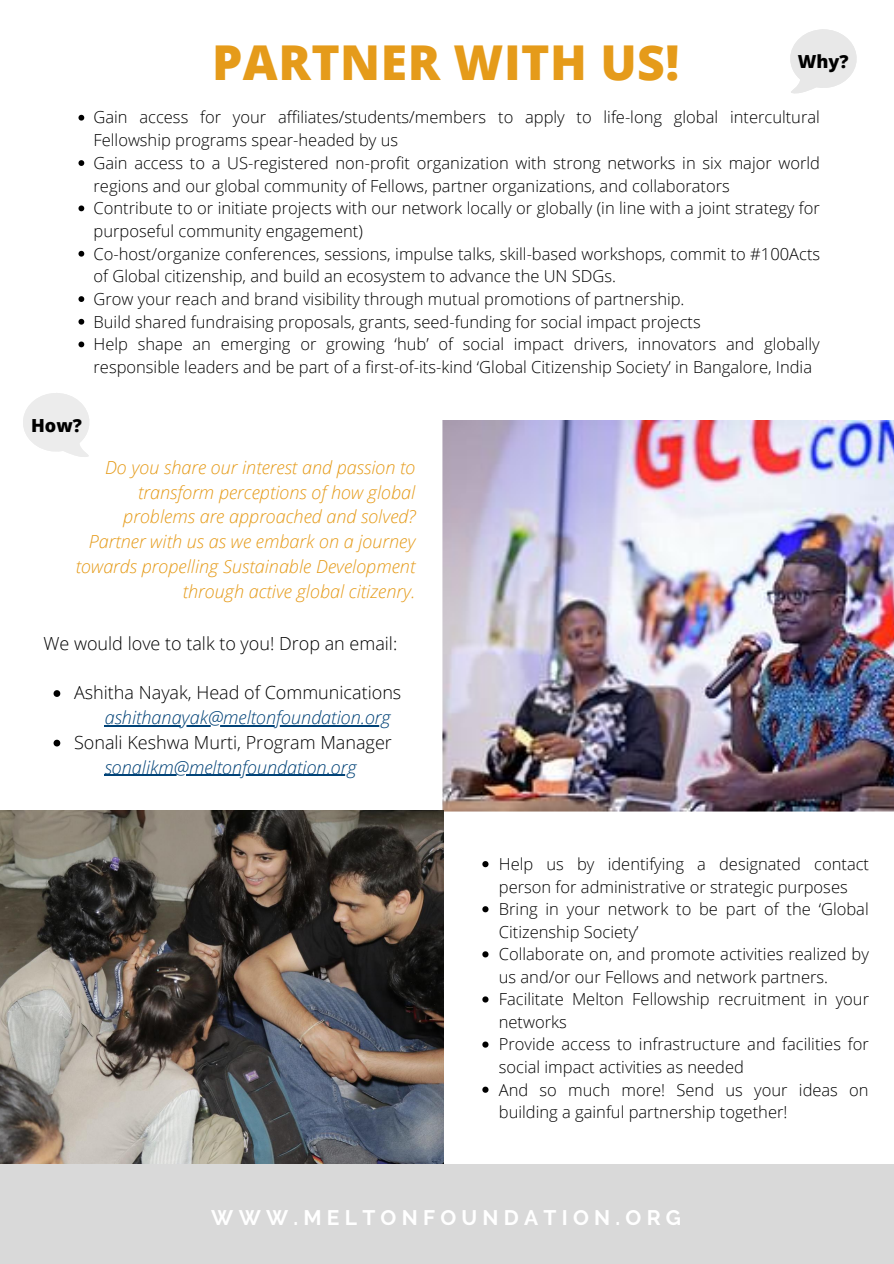
<style>
.page{position:relative;width:894px;height:1264px;background:#fff}
.page>*{position:absolute;margin:0;border:0;box-sizing:border-box;transform-origin:0 0}
.t1{font:800 48px "Open Sans";letter-spacing:.01em;color:#e59b1a}
.t2{font:700 21px "Raleway";letter-spacing:.25em;color:#fff}
.t3{font:italic 300 18px/24.8px "Open Sans";color:#e59b1a;text-align:right}
.t4{font:300 18px "Open Sans";color:#000}
.t5{font:italic 300 18px "Open Sans";color:#004277}
.t6{font:800 18px "Open Sans";color:#000}
.t7{font:300 16.5px/22.6px "Open Sans";color:#000}
</style>
<div class="page">
<img style="left:443px;top:420px;width:450px;height:390px">
<img style="left:0;top:810px;width:443px;height:354px">
<div style="left:0;top:1164px;width:893px;height:99px;background:#d9d9d9"></div>
<svg style="left:78px;top:115px;width:6px;height:6px"></svg>
<svg style="left:78px;top:160px;width:6px;height:6px"></svg>
<svg style="left:78px;top:205px;width:6px;height:6px"></svg>
<svg style="left:78px;top:251px;width:6px;height:6px"></svg>
<svg style="left:78px;top:296px;width:6px;height:6px"></svg>
<svg style="left:78px;top:319px;width:6px;height:5px"></svg>
<svg style="left:78px;top:341px;width:6px;height:6px"></svg>
<svg style="left:482px;top:861px;width:6px;height:6px"></svg>
<svg style="left:482px;top:906px;width:6px;height:6px"></svg>
<svg style="left:482px;top:951px;width:6px;height:6px"></svg>
<svg style="left:482px;top:996px;width:6px;height:6px"></svg>
<svg style="left:482px;top:1041px;width:6px;height:6px"></svg>
<svg style="left:482px;top:1086px;width:6px;height:6px"></svg>
<svg style="left:790px;top:29px;width:66px;height:64px"></svg>
<svg style="left:23px;top:393px;width:66px;height:64px"></svg>
<svg style="left:54px;top:690px;width:6px;height:7px"></svg>
<svg style="left:54px;top:739px;width:6px;height:7px"></svg>
<hr style="left:105px;top:725px;width:286px;height:1px;background:#004277">
<hr style="left:105px;top:774px;width:252px;height:1px;background:#004277">
<h1 class="t1" style="left:212px;top:29px;width:468px">PARTNER WITH US!</h1>
<p class="t6" style="left:797px;top:49px;width:52px">Why?</p>
<p class="t7" style="left:93px;top:106px;width:728px">Gain access for your affiliates/students/members to apply to life-long global intercultural Fellowship programs spear-headed by us<br>Gain access to a US-registered non-profit organization with strong networks in six major world regions and our global community of Fellows, partner organizations, and collaborators<br>Contribute to or initiate projects with our network locally or globally (in line with a joint strategy for purposeful community engagement)<br>Co-host/organize conferences, sessions, impulse talks, skill-based workshops, commit to #100Acts of Global citizenship, and build an ecosystem to advance the UN SDGs.<br>Grow your reach and brand visibility through mutual promotions of partnership.<br>Build shared fundraising proposals, grants, seed-funding for social impact projects<br>Help shape an emerging or growing ‘hub’ of social impact drivers, innovators and globally responsible leaders and be part of a first-of-its-kind ‘Global Citizenship Society’ in Bangalore, India</p>
<p class="t6" style="left:31px;top:412px;width:52px">How?</p>
<p class="t3" style="left:76px;top:454px;width:341px">Do you share our interest and passion to transform perceptions of how global problems are approached and solved?<br>Partner with us as we embark on a journey towards propelling Sustainable Development through active global citizenry.</p>
<p class="t4" style="left:43px;top:630px;width:355px">We would love to talk to you! Drop an email:</p>
<p class="t4" style="left:74px;top:680px;width:329px">Ashitha Nayak, Head of Communications</p>
<p class="t4" style="left:74px;top:729px;width:319px">Sonali Keshwa Murti, Program Manager</p>
<p class="t5" style="left:105px;top:704px;width:287px">ashithanayak@meltonfoundation.org</p>
<p class="t5" style="left:105px;top:754px;width:253px">sonalikm@meltonfoundation.org</p>
<p class="t7" style="left:498px;top:852px;width:372px">Help us by identifying a designated contact person for administrative or strategic purposes Bring in your network to be part of the ‘Global Citizenship Society’<br>Collaborate on, and promote activities realized by us and/or our Fellows and network partners.<br>Facilitate Melton Fellowship recruitment in your networks<br>Provide access to infrastructure and facilities for social impact activities as needed<br>And so much more! Send us your ideas on building a gainful partnership together!</p>
<p class="t2" style="left:211px;top:1205px;width:471px">WWW.MELTONFOUNDATION.ORG</p>
</div>
